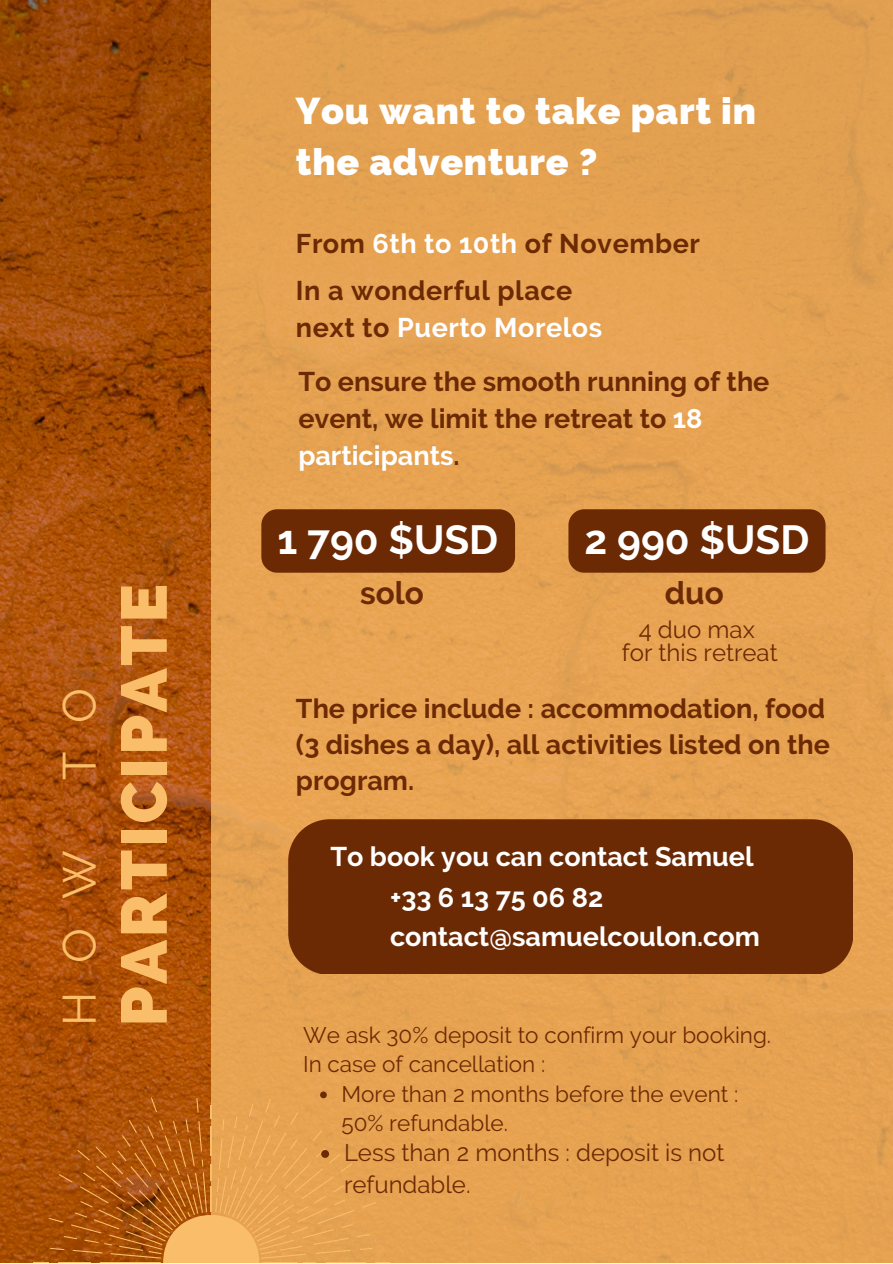
<style>
.page{position:relative;width:893px;height:1264px;background:#fff}
.page>*{position:absolute;margin:0;border:0;box-sizing:border-box;transform-origin:0 0}
.t1{font:800 64.5px "Raleway";letter-spacing:.045em;color:#fabd69}
.t2{font:46.5px "Raleway";color:#fabd69}
.t3{font:700 40.5px "Raleway";color:#fff}
.t4{font:800 37.5px/51.8px "Raleway";letter-spacing:.02em;color:#fff}
.t5{font:700 31.5px "Raleway";color:#6c2a04}
.t6{font:700 27px/37px "Raleway";color:#6c2a04}
.t7{font:700 27px/41.2px "Raleway";color:#fff}
.t8{font:700 27px/37px "Raleway";letter-spacing:.02em;color:#6c2a04}
.t9{font:24px/22.5px "Raleway";color:#6c2a04;text-align:center}
.t10{font:22.5px/29.2px "Raleway";color:#6c2a04}
.s1{color:#fff}
</style>
<div class="page">
<img style="left:0;top:0;width:211px;height:1262px">
<div style="left:211px;top:0;width:681px;height:1262px;background:#e6a250"></div>
<div style="left:288px;top:819px;width:565px;height:155px;background:#6c2a04"></div>
<div style="left:261px;top:509px;width:254px;height:63px;background:#6c2a04;border-radius:16px"></div>
<div style="left:568px;top:509px;width:257px;height:63px;background:#6c2a04;border-radius:16px"></div>
<svg style="left:33px;top:1091px;width:355px;height:171px"></svg>
<h2 class="t2" style="left:52px;top:780px;width:94px;rotate:-90deg">T O</h2>
<h2 class="t2" style="left:52px;top:1026px;width:177px;rotate:-90deg">HOW</h2>
<h1 class="t1" style="left:106px;top:1026px;width:444px;rotate:-90deg">PARTICIPATE</h1>
<h3 class="t4" style="left:296px;top:85px;width:461px">You want to take part in the adventure ?</h3>
<p class="t8" style="left:296px;top:225px;width:405px">From <span class="s1">6th to 10th</span> of November</p>
<p class="t8" style="left:296px;top:272px;width:307px">In a wonderful place next to <span class="s1">Puerto Morelos</span></p>
<p class="t6" style="left:298px;top:363px;width:472px">To ensure the smooth running of the event, we limit the retreat to <span class="s1">18 participants</span>.</p>
<h3 class="t3" style="left:277px;top:516px;width:222px">1 790 $USD</h3>
<h3 class="t3" style="left:584px;top:516px;width:226px">2 990 $USD</h3>
<p class="t5" style="left:360px;top:574px;width:65px">solo</p>
<p class="t5" style="left:665px;top:574px;width:60px">duo</p>
<p class="t9" style="left:621px;top:618px;width:157px">4 duo max<br>for this retreat</p>
<p class="t6" style="left:296px;top:690px;width:535px;line-height:36px">The price include : accommodation, food (3 dishes a day), all activities listed on the program.</p>
<p class="t7" style="left:390px;top:836px;width:365px;text-indent:-60px">To book you can contact Samuel +33 6 13 75 06 82</p>
<p class="t7" style="left:390px;top:915px;width:371px">contact@samuelcoulon.com</p>
<p class="t10" style="left:303px;top:1020px;width:469px">We ask 30% deposit to confirm your booking.<br>In case of cancellation :</p>
<p class="t10" style="left:341px;top:1079px;width:398px">More than 2 months before the event :<br>50% refundable.</p>
<p class="t9" style="left:344px;top:1136px;width:382px;line-height:31.5px;text-align:left">Less than 2 months : deposit is not refundable.</p>
</div>
